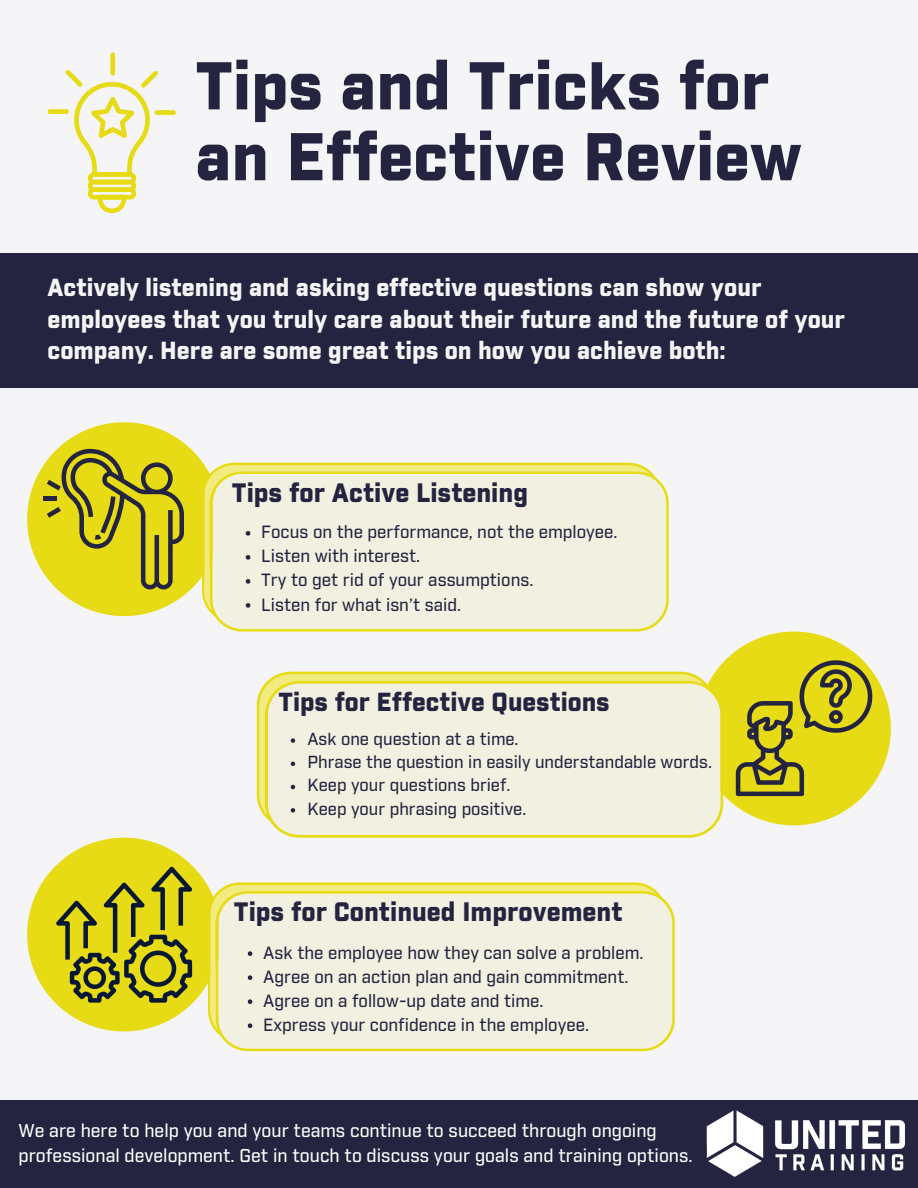
<style>
.page{position:relative;width:918px;height:1188px;background:#f5f5f7}
.page>*{position:absolute;margin:0;border:0;box-sizing:border-box;transform-origin:0 0}
.t1{font:900 65.55px/70.9px "Industry";color:#242440}
.t2{font:900 25.8px "Industry";color:#242440}
.t3{font:900 25.35px "Industry";color:#242440}
.t4{font:900 24px/31.5px "Industry";color:#f5f5f7}
.t5{font:500 18px/24.3px "Industry";color:#fff}
.t6{font:500 17.25px "Industry";color:#242440}
.t7{font:500 16.95px "Industry";color:#242440}
</style>
<div class="page">
<div style="left:0;top:253px;width:918px;height:135px;background:#242440"></div>
<div style="left:110px;top:52px;width:5px;height:24px;background:#e7db15;border-radius:2px"></div>
<div style="left:155px;top:110px;width:21px;height:5px;background:#e7db15;border-radius:2px"></div>
<div style="left:48px;top:109px;width:21px;height:5px;background:#e7db15;border-radius:2px"></div>
<svg style="left:65px;top:70px;width:93px;height:143px"></svg>
<svg style="left:27px;top:422px;width:176px;height:194px"></svg>
<svg style="left:202px;top:463px;width:467px;height:169px;background:#f1efd2"></svg>
<svg style="left:715px;top:632px;width:176px;height:193px"></svg>
<svg style="left:257px;top:672px;width:466px;height:166px;background:#f1efd0"></svg>
<svg style="left:27px;top:838px;width:181px;height:193px"></svg>
<svg style="left:208px;top:882px;width:467px;height:169px;background:#f1efd1"></svg>
<svg style="left:246px;top:531px;width:4px;height:5px"></svg>
<svg style="left:246px;top:555px;width:4px;height:5px"></svg>
<svg style="left:246px;top:579px;width:4px;height:5px"></svg>
<svg style="left:246px;top:603px;width:4px;height:5px"></svg>
<svg style="left:291px;top:738px;width:4px;height:5px"></svg>
<svg style="left:291px;top:762px;width:4px;height:4px"></svg>
<svg style="left:291px;top:785px;width:4px;height:4px"></svg>
<svg style="left:291px;top:808px;width:4px;height:5px"></svg>
<svg style="left:248px;top:951px;width:4px;height:5px"></svg>
<svg style="left:248px;top:975px;width:4px;height:5px"></svg>
<svg style="left:248px;top:999px;width:4px;height:5px"></svg>
<svg style="left:248px;top:1023px;width:4px;height:5px"></svg>
<div style="left:0;top:1100px;width:918px;height:88px;background:#242440"></div>
<img style="left:706px;top:1110px;width:199px;height:67px">
<p class="t1" style="left:195px;top:55px;width:608px">Tips and Tricks for an Effective Review</p>
<p class="t4" style="left:48px;top:273px;width:799px">Actively listening and asking effective questions can show your employees that you truly care about their future and the future of your company. Here are some great tips on how you achieve both:</p>
<p class="t2" style="left:232px;top:481px;width:298px">Tips for Active Listening</p>
<p class="t6" style="left:261px;top:525px;width:358px">Focus on the performance, not the employee.</p>
<p class="t6" style="left:261px;top:549px;width:161px">Listen with interest.</p>
<p class="t6" style="left:261px;top:573px;width:274px">Try to get rid of your assumptions.</p>
<p class="t6" style="left:261px;top:597px;width:201px">Listen for what isn’t said.</p>
<p class="t3" style="left:279px;top:691px;width:333px">Tips for Effective Questions</p>
<p class="t7" style="left:307px;top:732px;width:213px">Ask one question at a time.</p>
<p class="t7" style="left:307px;top:755px;width:406px">Phrase the question in easily understandable words.</p>
<p class="t7" style="left:307px;top:778px;width:205px">Keep your questions brief.</p>
<p class="t7" style="left:307px;top:801px;width:221px">Keep your phrasing positive.</p>
<p class="t2" style="left:234px;top:901px;width:390px">Tips for Continued Improvement</p>
<p class="t6" style="left:263px;top:945px;width:382px">Ask the employee how they can solve a problem.</p>
<p class="t6" style="left:263px;top:969px;width:367px">Agree on an action plan and gain commitment.</p>
<p class="t6" style="left:263px;top:993px;width:282px">Agree on a follow-up date and time.</p>
<p class="t6" style="left:263px;top:1017px;width:327px">Express your confidence in the employee.</p>
<p class="t5" style="left:18px;top:1120px;width:676px">We are here to help you and your teams continue to succeed through ongoing professional development. Get in touch to discuss your goals and training options.</p>
</div>
